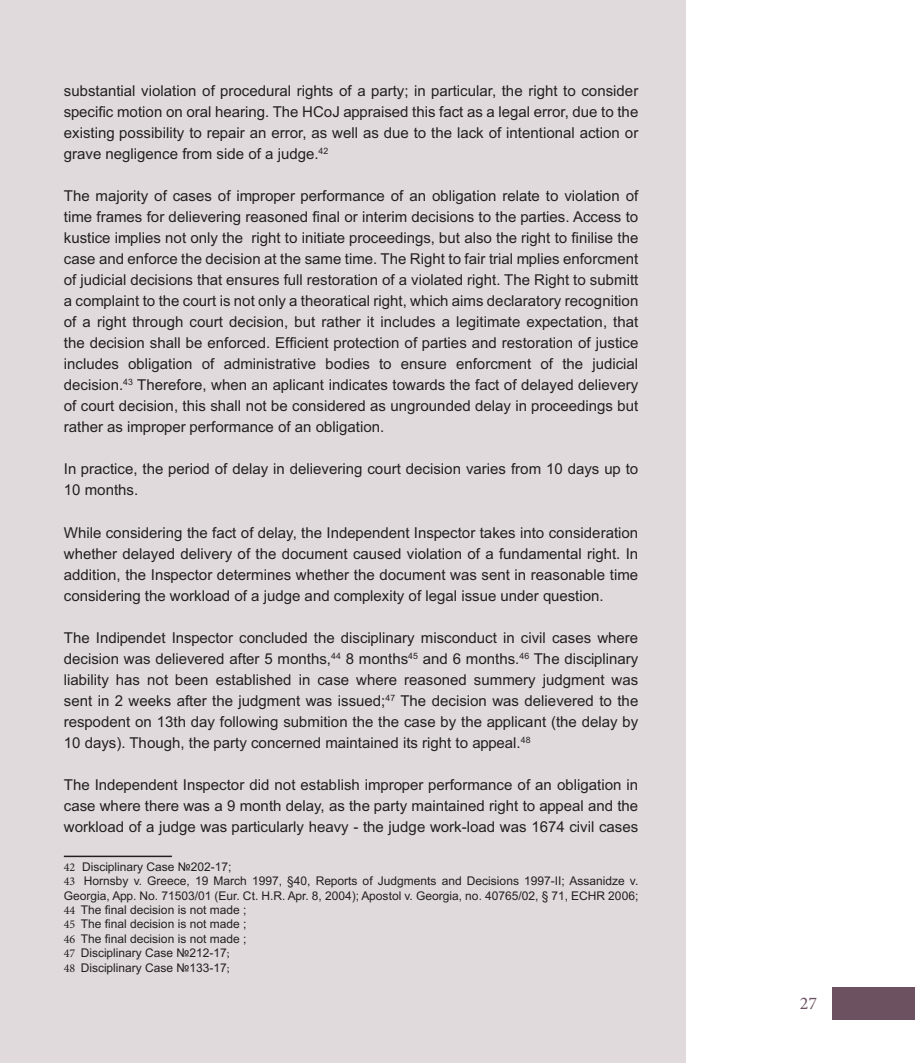
<style>
.page{position:relative;width:915px;height:1063px;background:#fff}
.page>*{position:absolute;margin:0;border:0;box-sizing:border-box;transform-origin:0 0}
.t1{font:17.85px "Minion Pro";color:#6c5261}
.t2{font:15px/21px "BPG Arial";color:#231f20;text-align:justify}
.t3{font:12px/14.4px "BPG Arial";color:#231f20}
.s1{font-family:"Minion Pro"}
</style>
<div class="page">
<div style="left:0;top:0;width:685px;height:1063px;background:#e0dadc"></div>
<div style="left:831px;top:987px;width:83px;height:32px;background:#6c5261"></div>
<hr style="left:64px;top:856px;width:108px;height:1px;background:#231f20">
<p class="t2" style="left:64px;top:80px;width:575px">substantial violation of procedural rights of a party; in particular, the right to consider specific motion on oral hearing. The HCoJ appraised this fact as a legal error, due to the existing possibility to repair an error, as well as due to the lack of intentional action or grave negligence from side of a judge.<sup>42</sup></p>
<p class="t2" style="left:64px;top:186px;width:576px">The majority of cases of improper performance of an obligation relate to violation of time frames for delievering reasoned final or interim decisions to the parties. Access to kustice implies not only the right to initiate proceedings, but also the right to finilise the case and enforce the decision at the same time. The Right to fair trial mplies enforcment of judicial decisions that ensures full restoration of a violated right. The Right to submitt a complaint to the court is not only a theoratical right, which aims declaratory recognition of a right through court decision, but rather it includes a legitimate expectation, that the decision shall be enforced. Efficient protection of parties and restoration of justice includes obligation of administrative bodies to ensure enforcment of the judicial decision.<sup>43</sup> Therefore, when an aplicant indicates towards the fact of delayed delievery of court decision, this shall not be considered as ungrounded delay in proceedings but rather as improper performance of an obligation.</p>
<p class="t2" style="left:64px;top:459px;width:575px">In practice, the period of delay in delievering court decision varies from 10 days up to<br>10 months.</p>
<p class="t2" style="left:64px;top:522px;width:575px">While considering the fact of delay, the Independent Inspector takes into consideration whether delayed delivery of the document caused violation of a fundamental right. In addition, the Inspector determines whether the document was sent in reasonable time considering the workload of a judge and complexity of legal issue under question.</p>
<p class="t2" style="left:64px;top:627px;width:575px">The Indipendet Inspector concluded the disciplinary misconduct in civil cases where decision was delievered after 5 months,<sup>44</sup> 8 months<sup>45</sup> and 6 months.<sup>46</sup> The disciplinary liability has not been established in case where reasoned summery judgment was sent in 2 weeks after the judgment was issued;<sup>47</sup> The decision was delievered to the respodent on 13th day following submition the the case by the applicant (the delay by 10 days). Though, the party concerned maintained its right to appeal.<sup>48</sup></p>
<p class="t2" style="left:64px;top:775px;width:575px">The Independent Inspector did not establish improper performance of an obligation in case where there was a 9 month delay, as the party maintained right to appeal and the workload of a judge was particularly heavy - the judge work-load was 1674 civil cases</p>
<p class="t3" style="left:64px;top:859px;width:576px"><span class="s1">42</span> Disciplinary Case №202-17;<br><span class="s1">43</span> Hornsby v. Greece, 19 March 1997, §40, Reports of Judgments and Decisions 1997-II; Assanidze v.<br>Georgia, App. No. 71503/01 (Eur. Ct. H.R. Apr. 8, 2004); Apostol v. Georgia, no. 40765/02, § 71, ECHR 2006; <span class="s1">44</span> The final decision is not made ;<br><span class="s1">45</span> The final decision is not made ;<br><span class="s1">46</span> The final decision is not made ;<br><span class="s1">47</span> Disciplinary Case №212-17<span class="s1">;<br>48</span> Disciplinary Case №133-17<span class="s1">;</span></p>
<p class="t1" style="left:799px;top:997px;width:19px">27</p>
</div>
